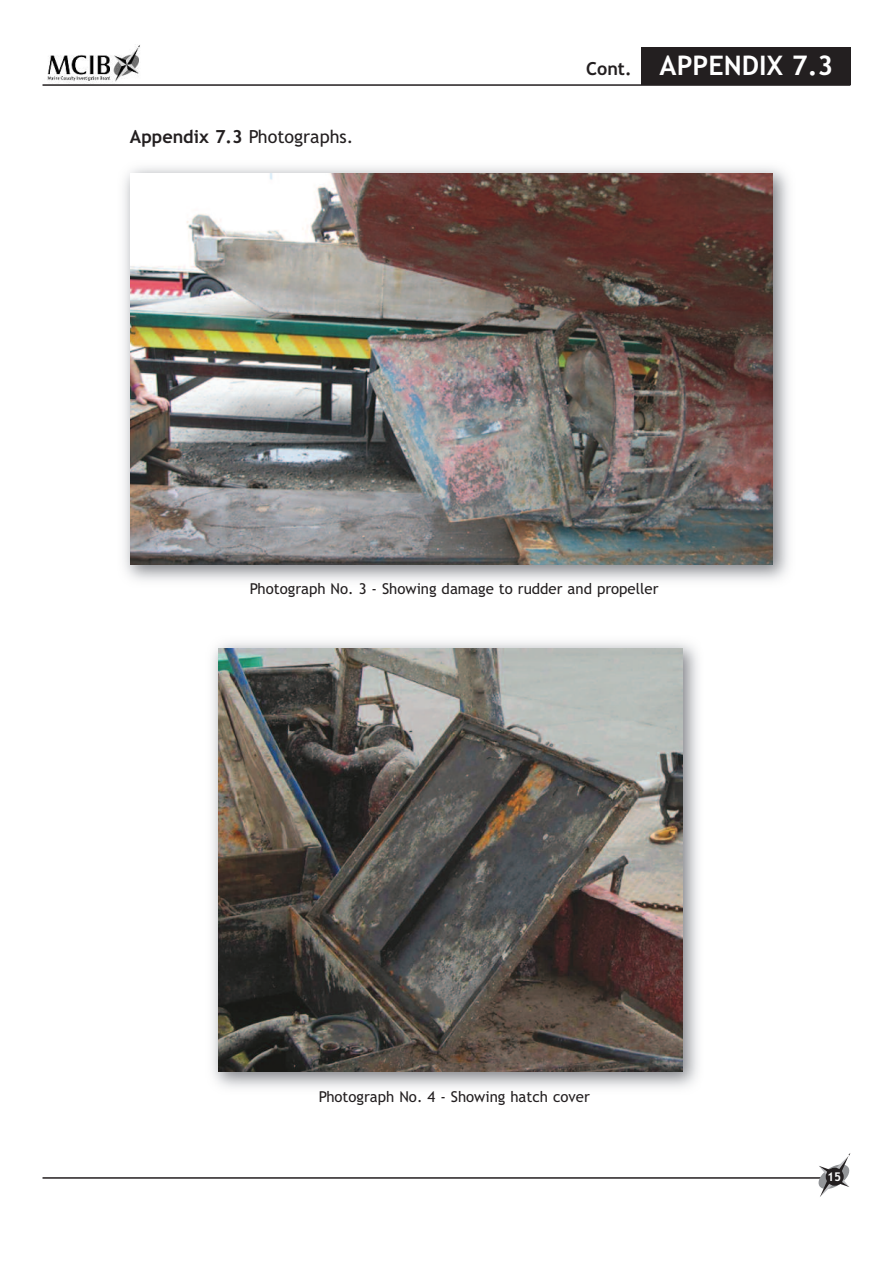
<style>
.page{position:relative;width:893px;height:1263px;background:#fff}
.page>*{position:absolute;margin:0;border:0;box-sizing:border-box;transform-origin:0 0}
.t1{font:700 27px "Trebuchet MS";color:#fff}
.t2{font:18px "Trebuchet MS";color:#231f20}
.t3{font:700 18px "Trebuchet MS";color:#231f20}
.t4{font:15px "Trebuchet MS";color:#231f20}
.t5{font:700 12px "Trebuchet MS";color:#fff}
.s1{font-weight:700}
</style>
<div class="page">
<hr style="left:43px;top:1177px;width:782px;height:2px;background:#231f20">
<img style="left:47px;top:45px;width:93px;height:39px">
<hr style="left:43px;top:84px;width:807px;height:2px;background:#231f20">
<svg style="left:817px;top:1153px;width:34px;height:44px"></svg>
<div style="left:826px;top:1168px;width:18px;height:18px;background:#231f20;border-radius:50%"></div>
<div style="left:641px;top:47px;width:209px;height:38px;background:#231f20"></div>
<img style="left:124px;top:167px;width:665px;height:414px">
<img style="left:130px;top:174px;width:642px;height:391px">
<img style="left:212px;top:642px;width:486px;height:446px">
<img style="left:218px;top:649px;width:464px;height:422px">
<p class="t2" style="left:130px;top:126px;width:225px"><span class="s1">Appendix 7.3</span> Photographs.</p>
<p class="t3" style="left:586px;top:58px;width:47px">Cont.</p>
<h1 class="t1" style="left:660px;top:50px;width:175px">APPENDIX 7.3</h1>
<p class="t4" style="left:250px;top:580px;width:410px">Photograph No. 3 - Showing damage to rudder and propeller</p>
<p class="t4" style="left:319px;top:1088px;width:273px">Photograph No. 4 - Showing hatch cover</p>
<p class="t5" style="left:827px;top:1170px;width:16px">15</p>
</div>
